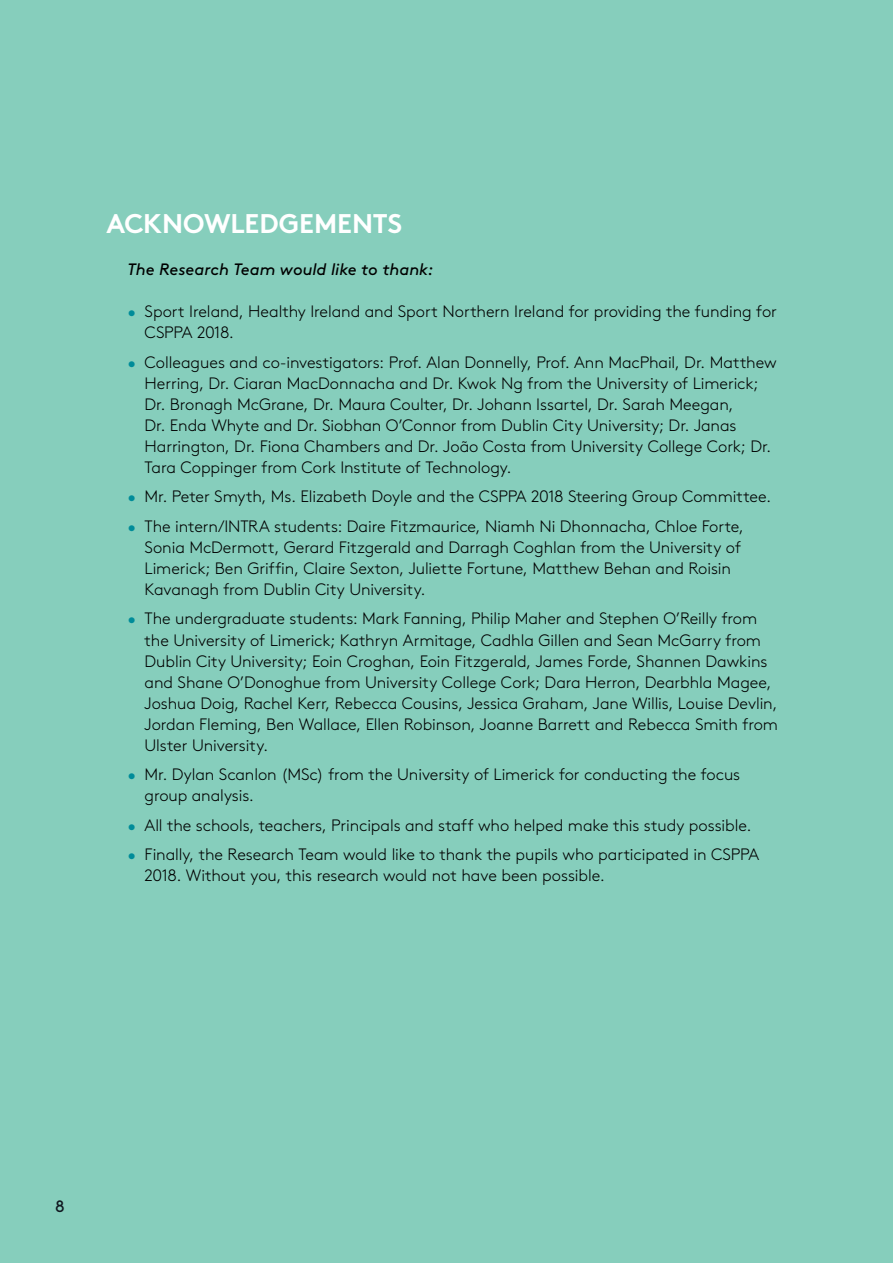
<style>
.page{position:relative;width:893px;height:1263px;background:#86cebc}
.page>*{position:absolute;margin:0;border:0;box-sizing:border-box;transform-origin:0 0}
.t1{font:700 27px "Brown Std";color:#fff}
.t2{font:300 16.5px/21px "Brown Std";letter-spacing:-.005em;color:#000}
.t3{font:italic 16.5px "Brown Std";color:#000}
.t4{font:16.5px "Brown Std";color:#101820}
.s1{color:#008c99}
</style>
<div class="page">
<h1 class="t1" style="left:106px;top:207px;width:297px">ACKNOWLEDGEMENTS</h1>
<p class="t3" style="left:128px;top:260px;width:307px">The Research Team would like to thank:</p>
<p class="t2" style="left:145px;top:301px;width:634px;text-indent:-17px"><span class="s1">•</span> Sport Ireland, Healthy Ireland and Sport Northern Ireland for providing the funding for<br>CSPPA 2018.</p>
<p class="t2" style="left:145px;top:352px;width:634px;text-indent:-17px"><span class="s1">•</span> Colleagues and co-investigators: Prof. Alan Donnelly, Prof. Ann MacPhail, Dr. Matthew Herring, Dr. Ciaran MacDonnacha and Dr. Kwok Ng from the University of Limerick; Dr. Bronagh McGrane, Dr. Maura Coulter, Dr. Johann Issartel, Dr. Sarah Meegan,<br>Dr. Enda Whyte and Dr. Siobhan O’Connor from Dublin City University; Dr. Janas Harrington, Dr. Fiona Chambers and Dr. João Costa from University College Cork; Dr.<br>Tara Coppinger from Cork Institute of Technology.</p>
<p class="t2" style="left:128px;top:486px;width:645px"><span class="s1">•</span> Mr. Peter Smyth, Ms. Elizabeth Doyle and the CSPPA 2018 Steering Group Committee.</p>
<p class="t2" style="left:145px;top:516px;width:601px;text-indent:-17px"><span class="s1">•</span> The intern/INTRA students: Daire Fitzmaurice, Niamh Ni Dhonnacha, Chloe Forte, Sonia McDermott, Gerard Fitzgerald and Darragh Coghlan from the University of Limerick; Ben Griffin, Claire Sexton, Juliette Fortune, Matthew Behan and Roisin Kavanagh from Dublin City University.</p>
<p class="t2" style="left:145px;top:608px;width:635px;text-indent:-17px"><span class="s1">•</span> The undergraduate students: Mark Fanning, Philip Maher and Stephen O’Reilly from the University of Limerick; Kathryn Armitage, Cadhla Gillen and Sean McGarry from Dublin City University; Eoin Croghan, Eoin Fitzgerald, James Forde, Shannen Dawkins and Shane O’Donoghue from University College Cork; Dara Herron, Dearbhla Magee, Joshua Doig, Rachel Kerr, Rebecca Cousins, Jessica Graham, Jane Willis, Louise Devlin, Jordan Fleming, Ben Wallace, Ellen Robinson, Joanne Barrett and Rebecca Smith from Ulster University.</p>
<p class="t2" style="left:145px;top:764px;width:597px;text-indent:-17px"><span class="s1">•</span> Mr. Dylan Scanlon (MSc) from the University of Limerick for conducting the focus group analysis.</p>
<p class="t2" style="left:128px;top:815px;width:625px"><span class="s1">•</span> All the schools, teachers, Principals and staff who helped make this study possible.</p>
<p class="t2" style="left:145px;top:844px;width:616px;text-indent:-17px"><span class="s1">•</span> Finally, the Research Team would like to thank the pupils who participated in CSPPA<br>2018. Without you, this research would not have been possible.</p>
<p class="t4" style="left:55px;top:1196px;width:11px">8</p>
</div>
